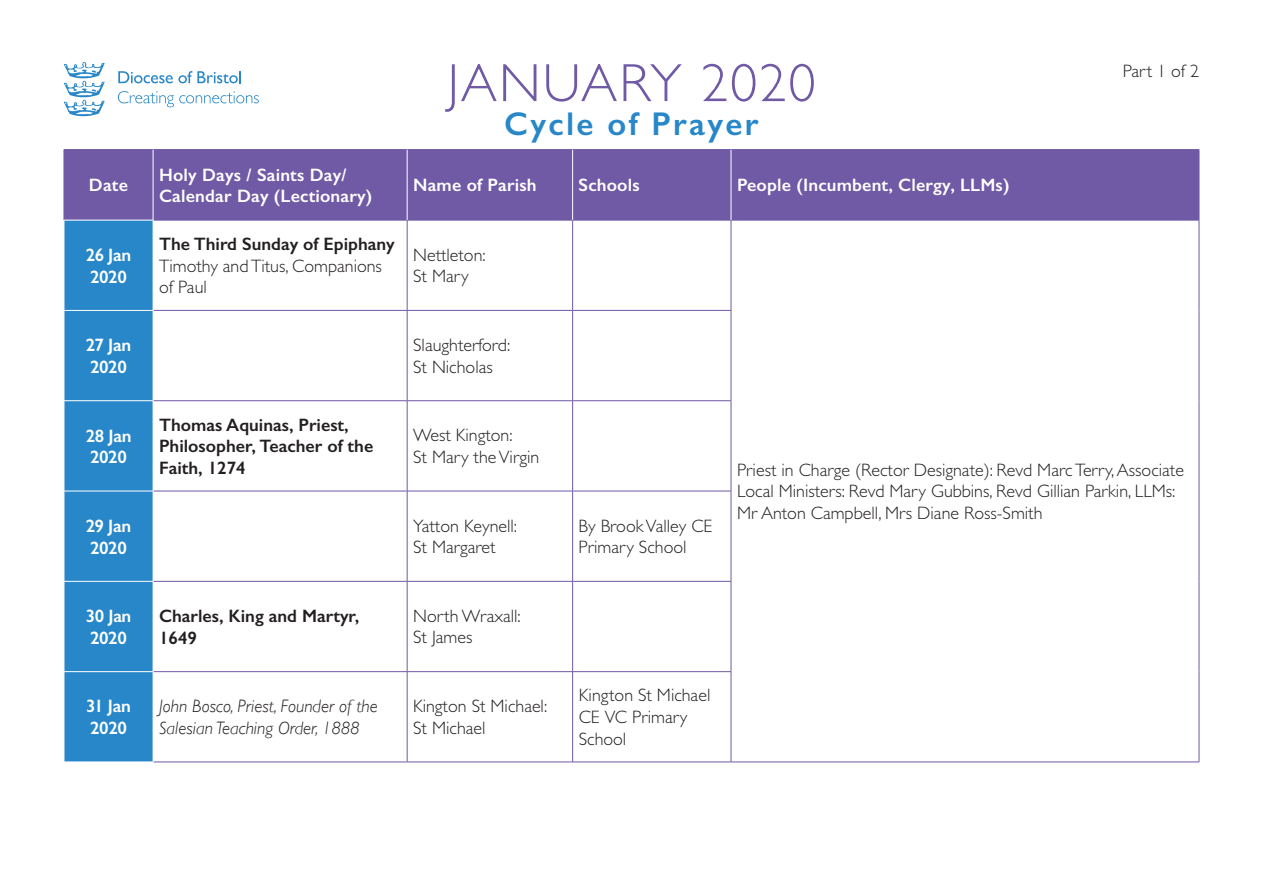
<style>
.page{position:relative;width:1263px;height:893px;background:#fff}
.page>*{position:absolute;margin:0;border:0;box-sizing:border-box;transform-origin:0 0}
.t1{font:300 54px "Gill Sans";letter-spacing:.04em;color:#7059a5}
.t2{font:600 33px "Gill Sans";letter-spacing:.07em;color:#2787c8}
.t3{font:300 18px/21.6px "Gill Sans";color:#231f20}
.t4{font:600 18px/21.6px "Gill Sans";color:#231f20}
.t5{font:600 18px/21.6px "Gill Sans";letter-spacing:.01em;color:#fff}
.t6{font:italic 300 18px/21.6px "Gill Sans";color:#231f20}
.t7{font:600 18px/21.6px "Gill Sans";letter-spacing:-.02em;color:#fff}
</style>
<div class="page">
<div style="left:65px;top:150px;width:1134px;height:70px;background:#7059a5"></div>
<div style="left:65px;top:221px;width:88px;height:541px;background:#2787c8"></div>
<hr style="left:64px;top:149px;width:89px;height:1px;background:#7059a5">
<hr style="left:64px;top:150px;width:1px;height:70px;background:#7059a5">
<hr style="left:153px;top:149px;width:254px;height:1px;background:#7059a5">
<hr style="left:407px;top:149px;width:166px;height:1px;background:#7059a5">
<hr style="left:573px;top:149px;width:158px;height:1px;background:#7059a5">
<hr style="left:731px;top:149px;width:468px;height:1px;background:#7059a5">
<hr style="left:1199px;top:150px;width:1px;height:70px;background:#7059a5">
<hr style="left:153px;top:220px;width:254px;height:1px;background:#7059a5">
<hr style="left:407px;top:220px;width:166px;height:1px;background:#7059a5">
<hr style="left:407px;top:220px;width:1px;height:90px;background:#7059a5">
<hr style="left:573px;top:220px;width:158px;height:1px;background:#7059a5">
<hr style="left:572px;top:220px;width:1px;height:90px;background:#7059a5">
<hr style="left:731px;top:220px;width:468px;height:1px;background:#7059a5">
<hr style="left:731px;top:220px;width:1px;height:90px;background:#7059a5">
<hr style="left:1199px;top:220px;width:1px;height:90px;background:#7059a5">
<hr style="left:1199px;top:310px;width:1px;height:91px;background:#7059a5">
<hr style="left:1199px;top:401px;width:1px;height:90px;background:#7059a5">
<hr style="left:1199px;top:491px;width:1px;height:90px;background:#7059a5">
<hr style="left:1199px;top:581px;width:1px;height:91px;background:#7059a5">
<hr style="left:1199px;top:672px;width:1px;height:90px;background:#7059a5">
<hr style="left:153px;top:310px;width:254px;height:1px;background:#7059a5">
<hr style="left:407px;top:310px;width:166px;height:1px;background:#7059a5">
<hr style="left:407px;top:311px;width:1px;height:90px;background:#7059a5">
<hr style="left:573px;top:310px;width:158px;height:1px;background:#7059a5">
<hr style="left:572px;top:311px;width:1px;height:90px;background:#7059a5">
<hr style="left:731px;top:311px;width:1px;height:90px;background:#7059a5">
<hr style="left:153px;top:400px;width:254px;height:1px;background:#7059a5">
<hr style="left:407px;top:400px;width:166px;height:1px;background:#7059a5">
<hr style="left:407px;top:401px;width:1px;height:90px;background:#7059a5">
<hr style="left:573px;top:400px;width:158px;height:1px;background:#7059a5">
<hr style="left:572px;top:401px;width:1px;height:90px;background:#7059a5">
<hr style="left:731px;top:401px;width:1px;height:90px;background:#7059a5">
<hr style="left:153px;top:491px;width:254px;height:1px;background:#7059a5">
<hr style="left:407px;top:491px;width:166px;height:1px;background:#7059a5">
<hr style="left:407px;top:491px;width:1px;height:90px;background:#7059a5">
<hr style="left:573px;top:491px;width:158px;height:1px;background:#7059a5">
<hr style="left:572px;top:491px;width:1px;height:90px;background:#7059a5">
<hr style="left:731px;top:491px;width:1px;height:90px;background:#7059a5">
<hr style="left:153px;top:581px;width:254px;height:1px;background:#7059a5">
<hr style="left:407px;top:581px;width:166px;height:1px;background:#7059a5">
<hr style="left:407px;top:581px;width:1px;height:90px;background:#7059a5">
<hr style="left:573px;top:581px;width:158px;height:1px;background:#7059a5">
<hr style="left:572px;top:581px;width:1px;height:90px;background:#7059a5">
<hr style="left:731px;top:581px;width:1px;height:90px;background:#7059a5">
<hr style="left:153px;top:671px;width:254px;height:1px;background:#7059a5">
<hr style="left:407px;top:671px;width:166px;height:1px;background:#7059a5">
<hr style="left:407px;top:672px;width:1px;height:90px;background:#7059a5">
<hr style="left:573px;top:671px;width:158px;height:1px;background:#7059a5">
<hr style="left:572px;top:672px;width:1px;height:90px;background:#7059a5">
<hr style="left:731px;top:672px;width:1px;height:90px;background:#7059a5">
<hr style="left:153px;top:762px;width:254px;height:1px;background:#7059a5">
<hr style="left:407px;top:762px;width:166px;height:1px;background:#7059a5">
<hr style="left:573px;top:762px;width:158px;height:1px;background:#7059a5">
<hr style="left:731px;top:762px;width:468px;height:1px;background:#7059a5">
<hr style="left:153px;top:220px;width:1px;height:90px;background:#fff">
<hr style="left:64px;top:310px;width:89px;height:1px;background:#fff">
<hr style="left:153px;top:311px;width:1px;height:90px;background:#fff">
<hr style="left:64px;top:400px;width:89px;height:1px;background:#fff">
<hr style="left:64px;top:491px;width:89px;height:1px;background:#fff">
<hr style="left:153px;top:491px;width:1px;height:90px;background:#fff">
<hr style="left:64px;top:581px;width:89px;height:1px;background:#fff">
<hr style="left:153px;top:581px;width:1px;height:90px;background:#fff">
<hr style="left:64px;top:671px;width:89px;height:1px;background:#fff">
<hr style="left:153px;top:150px;width:1px;height:70px;background:#fff">
<hr style="left:407px;top:150px;width:1px;height:70px;background:#fff">
<hr style="left:572px;top:150px;width:1px;height:70px;background:#fff">
<hr style="left:731px;top:150px;width:1px;height:70px;background:#fff">
<svg style="left:64px;top:62px;width:41px;height:54px"></svg>
<svg style="left:118px;top:71px;width:123px;height:12px"></svg>
<svg style="left:118px;top:91px;width:141px;height:16px"></svg>
<h1 class="t1" style="left:447px;top:53px;width:370px">JANUARY 2020</h1>
<h2 class="t2" style="left:504px;top:104px;width:256px">Cycle of Prayer</h2>
<p class="t5" style="left:89px;top:174px;width:41px">Date</p>
<p class="t5" style="left:159px;top:164px;width:215px">Holy Days / Saints Day/<br>Calendar Day (Lectionary)</p>
<p class="t5" style="left:413px;top:174px;width:125px">Name of Parish</p>
<p class="t5" style="left:579px;top:174px;width:63px">Schools</p>
<p class="t5" style="left:737px;top:174px;width:274px">People (Incumbent, Clergy, LLMs)</p>
<p class="t7" style="left:86px;top:244px;width:47px">26 Jan<br>2020</p>
<p class="t4" style="left:159px;top:233px;width:237px">The Third Sunday of Epiphany</p>
<p class="t3" style="left:159px;top:255px;width:224px">Timothy and Titus, Companions of Paul</p>
<p class="t3" style="left:413px;top:244px;width:74px">Nettleton:<br>St Mary</p>
<p class="t7" style="left:86px;top:334px;width:47px">27 Jan<br>2020</p>
<p class="t3" style="left:413px;top:334px;width:99px">Slaughterford:<br>St Nicholas</p>
<p class="t3" style="left:1123px;top:60px;width:78px">Part 1 of 2</p>
<p class="t7" style="left:86px;top:425px;width:47px">28 Jan<br>2020</p>
<p class="t4" style="left:159px;top:414px;width:216px">Thomas Aquinas, Priest,<br>Philosopher, Teacher of the<br>Faith, 1274</p>
<p class="t3" style="left:413px;top:425px;width:128px">West Kington:<br>St Mary the Virgin</p>
<p class="t7" style="left:86px;top:515px;width:47px">29 Jan<br>2020</p>
<p class="t3" style="left:413px;top:515px;width:105px">Yatton Keynell:<br>St Margaret</p>
<p class="t3" style="left:579px;top:515px;width:135px">By Brook Valley CE<br>Primary School</p>
<p class="t7" style="left:86px;top:605px;width:47px">30 Jan<br>2020</p>
<p class="t4" style="left:159px;top:605px;width:202px">Charles, King and Martyr,<br>1649</p>
<p class="t3" style="left:413px;top:605px;width:109px">North Wraxall:<br>St James</p>
<p class="t7" style="left:86px;top:695px;width:46px">31 Jan<br>2020</p>
<p class="t6" style="left:159px;top:695px;width:220px">John Bosco, Priest, Founder of the<br>Salesian Teaching Order, 1888</p>
<p class="t3" style="left:413px;top:695px;width:135px">Kington St Michael:<br>St Michael</p>
<p class="t3" style="left:579px;top:685px;width:133px">Kington St Michael<br>CE VC Primary<br>School</p>
<p class="t3" style="left:737px;top:459px;width:448px">Priest in Charge (Rector Designate): Revd Marc Terry, Associate<br>Local Ministers: Revd Mary Gubbins, Revd Gillian Parkin, LLMs:<br>Mr Anton Campbell, Mrs Diane Ross-Smith</p>
</div>
